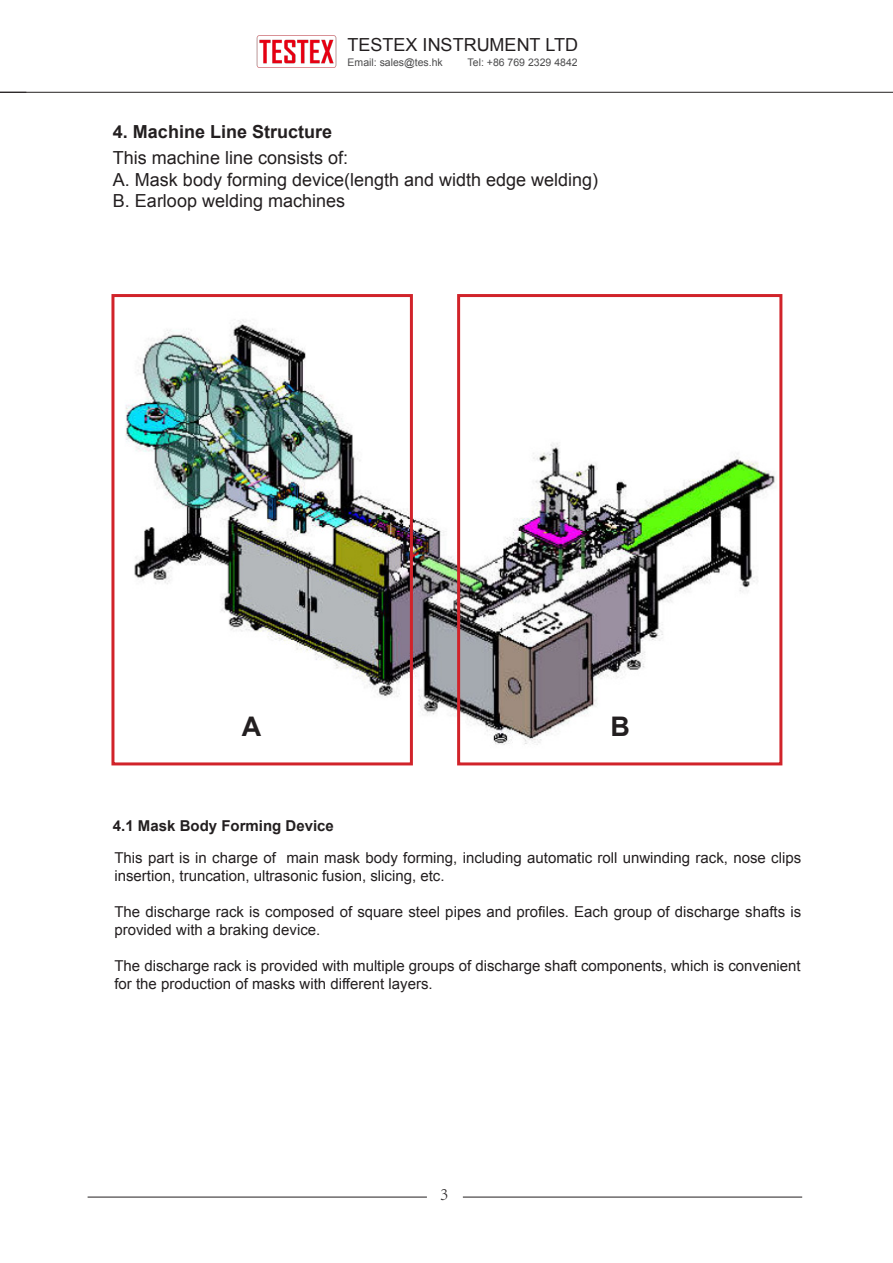
<style>
.page{position:relative;width:893px;height:1263px;background:#fff}
.page>*{position:absolute;margin:0;border:0;box-sizing:border-box;transform-origin:0 0}
.t1{font:700 27px "Arial";color:#231f20}
.t2{font:18px "Arial";color:#231f20}
.t3{font:700 18px "Arial";color:#231f20}
.t4{font:300 18px "Adobe Song Std";color:#231f20}
.t5{font:15px/18px "Arial";color:#231f20}
.t6{font:700 15px "Arial";color:#231f20}
.t7{font:10.5px "Arial";color:#4c4c4d}
</style>
<div class="page">
<img style="left:257px;top:35px;width:79px;height:33px">
<hr style="left:88px;top:1197px;width:339px;height:1px;background:#231f20">
<hr style="left:463px;top:1197px;width:339px;height:1px;background:#231f20">
<hr style="left:0;top:92px;width:893px;height:1px;background:#231f20">
<img style="left:125px;top:306px;width:658px;height:442px">
<div style="left:111px;top:294px;width:302px;height:471px;border:3px solid #d1232a"></div>
<div style="left:457px;top:294px;width:325px;height:471px;border:3px solid #d1232a"></div>
<p class="t2" style="left:348px;top:33px;width:232px">TESTEX INSTRUMENT LTD</p>
<p class="t7" style="left:348px;top:55px;width:97px">Email: sales@tes.hk</p>
<p class="t7" style="left:468px;top:55px;width:112px">Tel: +86 769 2329 4842</p>
<p class="t3" style="left:113px;top:120px;width:221px">4. Machine Line Structure</p>
<p class="t2" style="left:113px;top:146px;width:237px">This machine line consists of:</p>
<p class="t2" style="left:113px;top:168px;width:487px">A. Mask body forming device(length and width edge welding)</p>
<p class="t2" style="left:113px;top:189px;width:234px">B. Earloop welding machines</p>
<p class="t1" style="left:242px;top:708px;width:21px">A</p>
<p class="t1" style="left:610px;top:708px;width:21px">B</p>
<p class="t6" style="left:113px;top:816px;width:222px">4.1 Mask Body Forming Device</p>
<p class="t5" style="left:114px;top:849px;width:688px">This part is in charge of main mask body forming, including automatic roll unwinding rack, nose clips insertion, truncation, ultrasonic fusion, slicing, etc.</p>
<p class="t5" style="left:114px;top:903px;width:688px">The discharge rack is composed of square steel pipes and profiles. Each group of discharge shafts is provided with a braking device.</p>
<p class="t5" style="left:114px;top:957px;width:688px">The discharge rack is provided with multiple groups of discharge shaft components, which is convenient for the production of masks with different layers.</p>
<p class="t4" style="left:440px;top:1183px;width:10px">3</p>
</div>
